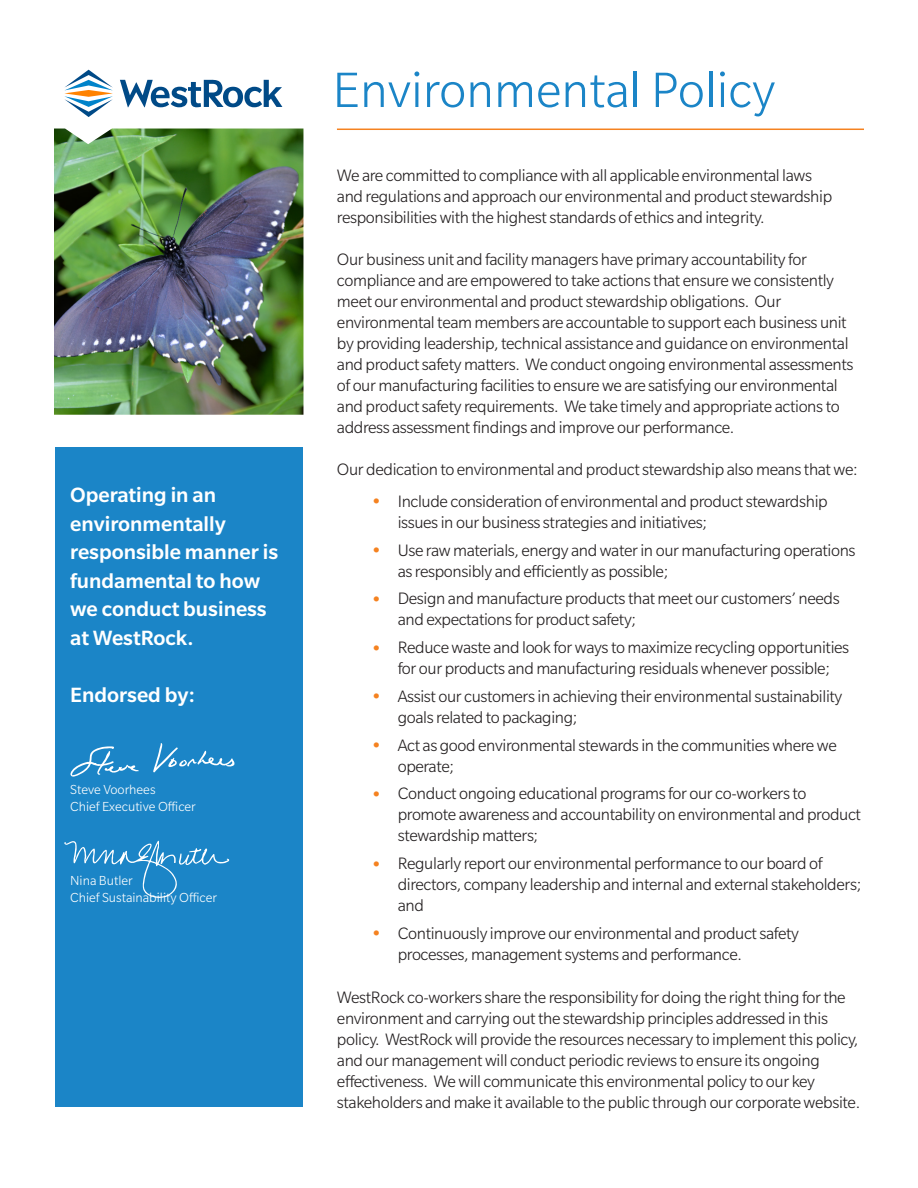
<style>
.page{position:relative;width:918px;height:1188px;background:#fff}
.page>*{position:absolute;margin:0;border:0;box-sizing:border-box;transform-origin:0 0}
.t1{font:300 54px "Slate Pro";color:#1b85c7}
.t2{font:500 22.5px/28.5px "Slate Pro";color:#fff}
.t3{font:300 18px/21px "Slate Pro";letter-spacing:-.02em;color:#231f20}
.t4{font:300 14.25px "Slate Pro";color:#fff}
.s1{font-size:22.5px;color:#f58220}
</style>
<div class="page">
<hr style="left:337px;top:129px;width:527px;height:1px;background:#f58220">
<svg style="left:64px;top:70px;width:49px;height:47px"></svg>
<svg style="left:120px;top:80px;width:162px;height:27px"></svg>
<img style="left:54px;top:129px;width:249px;height:286px">
<div style="left:55px;top:448px;width:248px;height:659px;background:#1b85c7"></div>
<svg style="left:70px;top:746px;width:69px;height:31px"></svg>
<svg style="left:153px;top:743px;width:82px;height:30px"></svg>
<svg style="left:64px;top:841px;width:165px;height:57px"></svg>
<p class="t2" style="left:70px;top:481px;width:209px">Operating in an environmentally responsible manner is fundamental to how we conduct business at WestRock.</p>
<p class="t2" style="left:70px;top:680px;width:126px">Endorsed by:</p>
<p class="t4" style="left:70px;top:782px;width:87px">Steve Voorhees</p>
<p class="t4" style="left:70px;top:799px;width:127px">Chief Executive Officer</p>
<p class="t4" style="left:70px;top:873px;width:64px">Nina Butler</p>
<p class="t4" style="left:70px;top:890px;width:148px">Chief Sustainability Officer</p>
<p class="t1" style="left:332px;top:62px;width:444px">Environmental Policy</p>
<p class="t3" style="left:337px;top:165px;width:497px">We are committed to compliance with all applicable environmental laws and regulations and approach our environmental and product stewardship responsibilities with the highest standards of ethics and integrity.</p>
<p class="t3" style="left:337px;top:249px;width:518px">Our business unit and facility managers have primary accountability for compliance and are empowered to take actions that ensure we consistently meet our environmental and product stewardship obligations. Our environmental team members are accountable to support each business unit by providing leadership, technical assistance and guidance on environmental and product safety matters. We conduct ongoing environmental assessments of our manufacturing facilities to ensure we are satisfying our environmental and product safety requirements. We take timely and appropriate actions to address assessment findings and improve our performance.</p>
<p class="t3" style="left:337px;top:459px;width:522px">Our dedication to environmental and product stewardship also means that we:</p>
<p class="t3" style="left:398px;top:491px;width:432px;text-indent:-27px"><span class="s1">•</span> Include consideration of environmental and product stewardship issues in our business strategies and initiatives;</p>
<p class="t3" style="left:398px;top:539px;width:459px;text-indent:-27px"><span class="s1">•</span> Use raw materials, energy and water in our manufacturing operations as responsibly and efficiently as possible;</p>
<p class="t3" style="left:398px;top:588px;width:444px;text-indent:-27px"><span class="s1">•</span> Design and manufacture products that meet our customers’ needs and expectations for product safety;</p>
<p class="t3" style="left:371px;top:637px;width:480px;text-align:center"><span class="s1">•</span> Reduce waste and look for ways to maximize recycling opportunities for our products and manufacturing residuals whenever possible;</p>
<p class="t3" style="left:398px;top:686px;width:446px;text-indent:-27px"><span class="s1">•</span> Assist our customers in achieving their environmental sustainability goals related to packaging;</p>
<p class="t3" style="left:398px;top:734px;width:441px;text-indent:-27px"><span class="s1">•</span> Act as good environmental stewards in the communities where we operate;</p>
<p class="t3" style="left:398px;top:783px;width:465px;text-indent:-27px"><span class="s1">•</span> Conduct ongoing educational programs for our co-workers to promote awareness and accountability on environmental and product stewardship matters;</p>
<p class="t3" style="left:398px;top:853px;width:465px;text-indent:-27px"><span class="s1">•</span> Regularly report our environmental performance to our board of directors, company leadership and internal and external stakeholders; and</p>
<p class="t3" style="left:398px;top:923px;width:403px;text-indent:-27px"><span class="s1">•</span> Continuously improve our environmental and product safety processes, management systems and performance.</p>
<p class="t3" style="left:337px;top:986px;width:525px">WestRock co-workers share the responsibility for doing the right thing for the environment and carrying out the stewardship principles addressed in this policy. WestRock will provide the resources necessary to implement this policy, and our management will conduct periodic reviews to ensure its ongoing effectiveness. We will communicate this environmental policy to our key stakeholders and make it available to the public through our corporate website.</p>
</div>
